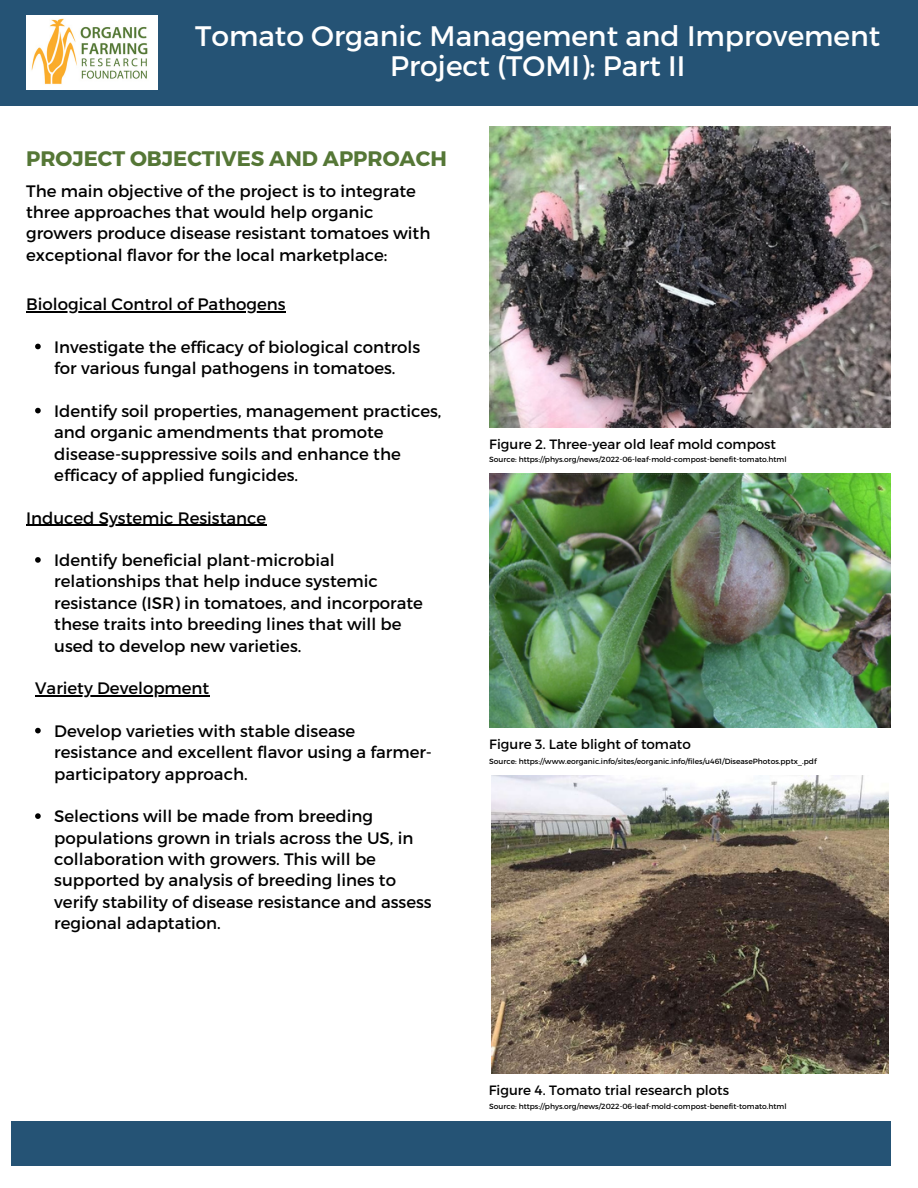
<style>
.page{position:relative;width:918px;height:1188px;background:#fff}
.page>*{position:absolute;margin:0;border:0;box-sizing:border-box;transform-origin:0 0}
.t1{font:28.2px/30.2px "Montserrat";color:#fff;text-align:center}
.t2{font:700 21px "Montserrat";color:#557736}
.t3{font:16.5px/21.3px "Montserrat";color:#000}
.t4{font:13.5px "Montserrat";color:#000}
.t5{font:7.5px "Montserrat";color:#000}
</style>
<div class="page">
<div style="left:0;top:0;width:918px;height:105px;background:#255375"></div>
<img style="left:26px;top:16px;width:132px;height:74px">
<img style="left:489px;top:126px;width:402px;height:302px">
<img style="left:491px;top:776px;width:397px;height:298px">
<img style="left:489px;top:473px;width:402px;height:255px">
<svg style="left:35px;top:344px;width:6px;height:5px"></svg>
<svg style="left:35px;top:408px;width:6px;height:5px"></svg>
<svg style="left:35px;top:557px;width:6px;height:6px"></svg>
<svg style="left:35px;top:728px;width:6px;height:5px"></svg>
<svg style="left:35px;top:813px;width:6px;height:6px"></svg>
<div style="left:11px;top:1122px;width:880px;height:44px;background:#255375"></div>
<hr style="left:26px;top:311px;width:260px;height:1px;background:#000">
<hr style="left:26px;top:525px;width:240px;height:1px;background:#000">
<hr style="left:35px;top:695px;width:174px;height:1px;background:#000">
<h3 class="t1" style="left:195px;top:20px;width:687px">Tomato Organic Management and Improvement<br>Project (TOMI): Part II</h3>
<h3 class="t2" style="left:26px;top:145px;width:422px">PROJECT OBJECTIVES AND APPROACH</h3>
<p class="t3" style="left:26px;top:179px;width:406px">The main objective of the project is to integrate three approaches that would help organic growers produce disease resistant tomatoes with exceptional flavor for the local marketplace:</p>
<p class="t3" style="left:26px;top:293px;width:261px">Biological Control of Pathogens</p>
<h3 class="t3" style="left:54px;top:335px;width:368px">Investigate the efficacy of biological controls for various fungal pathogens in tomatoes.</h3>
<p class="t3" style="left:54px;top:399px;width:389px">Identify soil properties, management practices, and organic amendments that promote disease-suppressive soils and enhance the efficacy of applied fungicides.</p>
<h4 class="t3" style="left:26px;top:506px;width:242px">Induced Systemic Resistance</h4>
<p class="t3" style="left:54px;top:549px;width:370px">Identify beneficial plant-microbial relationships that help induce systemic resistance (ISR) in tomatoes, and incorporate these traits into breeding lines that will be used to develop new varieties.</p>
<p class="t3" style="left:35px;top:677px;width:176px">Variety Development</p>
<h4 class="t3" style="left:54px;top:719px;width:379px">Develop varieties with stable disease resistance and excellent flavor using a farmer&shy;participatory approach.</h4>
<p class="t3" style="left:54px;top:805px;width:379px">Selections will be made from breeding populations grown in trials across the US, in collaboration with growers. This will be supported by analysis of breeding lines to verify stability of disease resistance and assess regional adaptation.</p>
<h4 class="t4" style="left:489px;top:435px;width:288px">Figure 2. Three-year old leaf mold compost</h4>
<p class="t5" style="left:489px;top:455px;width:299px">Source: https://phys.org/news/2022-06-leaf-mold-compost-benefit-tomato.html</p>
<p class="t4" style="left:489px;top:735px;width:203px">Figure 3. Late blight of tomato</p>
<p class="t5" style="left:489px;top:757px;width:329px">Source: https://www.eorganic.info/sites/eorganic.info/files/u461/DiseasePhotos.pptx_.pdf</p>
<p class="t4" style="left:489px;top:1082px;width:242px">Figure 4. Tomato trial research plots</p>
<h3 class="t5" style="left:489px;top:1101px;width:299px">Source: https://phys.org/news/2022-06-leaf-mold-compost-benefit-tomato.html</h3>
</div>
